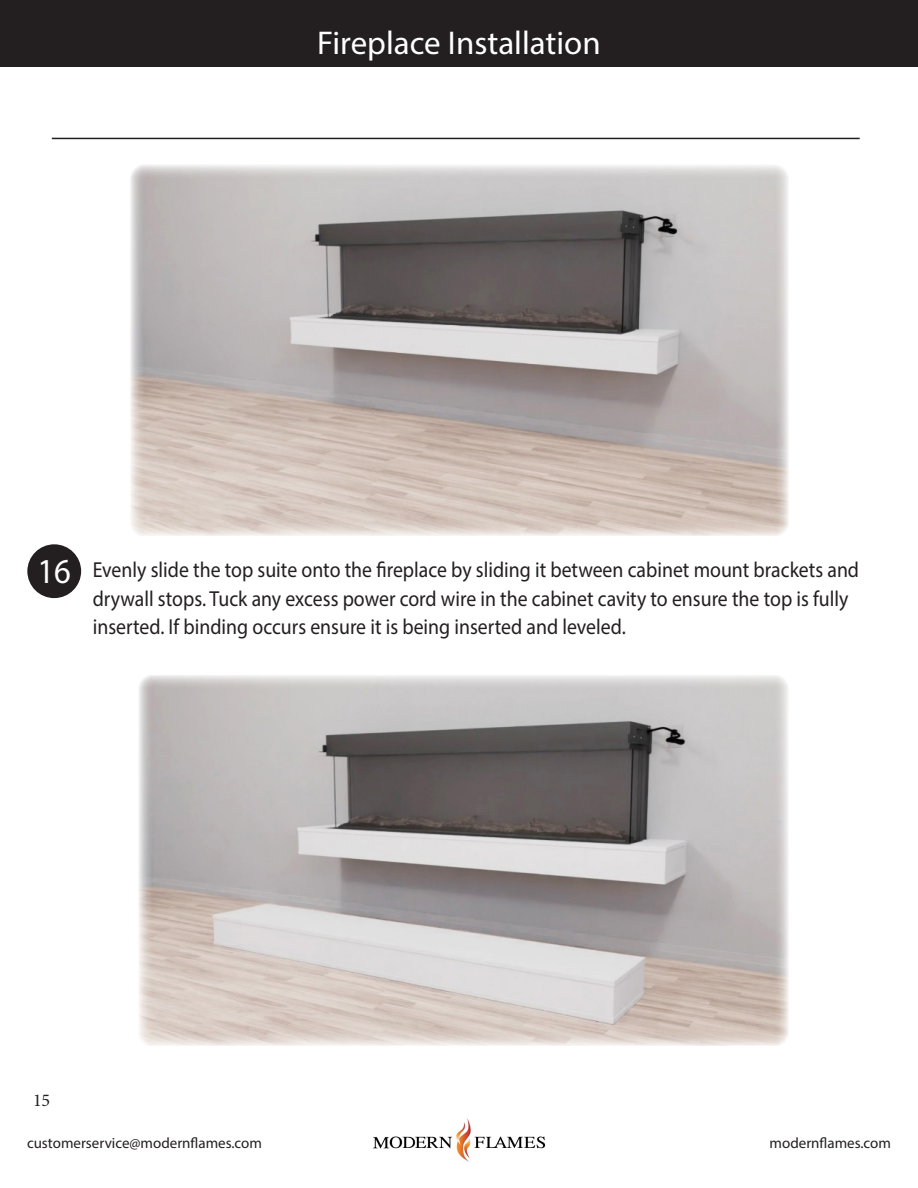
<style>
.page{position:relative;width:918px;height:1188px;background:#fff}
.page>*{position:absolute;margin:0;border:0;box-sizing:border-box;transform-origin:0 0}
.t1{font:35.1px "Myriad Pro";color:#fff;scale:.93 1}
.t2{font:33px "Myriad Pro";color:#fff}
.t3{font:21.75px/28.5px "Myriad Pro";color:#231f20;scale:.91 1}
.t4{font:18px "Minion Pro";color:#231f20}
.t5{font:15px "Myriad Pro";color:#231f20}
</style>
<div class="page">
<img style="left:373px;top:1118px;width:173px;height:44px">
<div style="left:0;top:0;width:918px;height:66px;background:#231f20"></div>
<hr style="left:52px;top:138px;width:808px;height:1px;background:#231f20">
<img style="left:131px;top:165px;width:658px;height:371px">
<div style="left:27px;top:544px;width:54px;height:54px;background:#231f20;border-radius:50%"></div>
<img style="left:139px;top:675px;width:650px;height:371px">
<p class="t2" style="left:317px;top:23px;width:285px">Fireplace Installation</p>
<p class="t1" style="left:37px;top:550px;width:38px">16</p>
<p class="t3" style="left:93px;top:555px;width:844px">Evenly slide the top suite onto the fireplace by sliding it between cabinet mount brackets and drywall stops. Tuck any excess power cord wire in the cabinet cavity to ensure the top is fully inserted. If binding occurs ensure it is being inserted and leveled.</p>
<p class="t4" style="left:33px;top:1088px;width:19px">15</p>
<p class="t5" style="left:27px;top:1134px;width:236px">customerservice@modernflames.com</p>
<p class="t5" style="left:770px;top:1134px;width:123px">modernflames.com</p>
</div>
